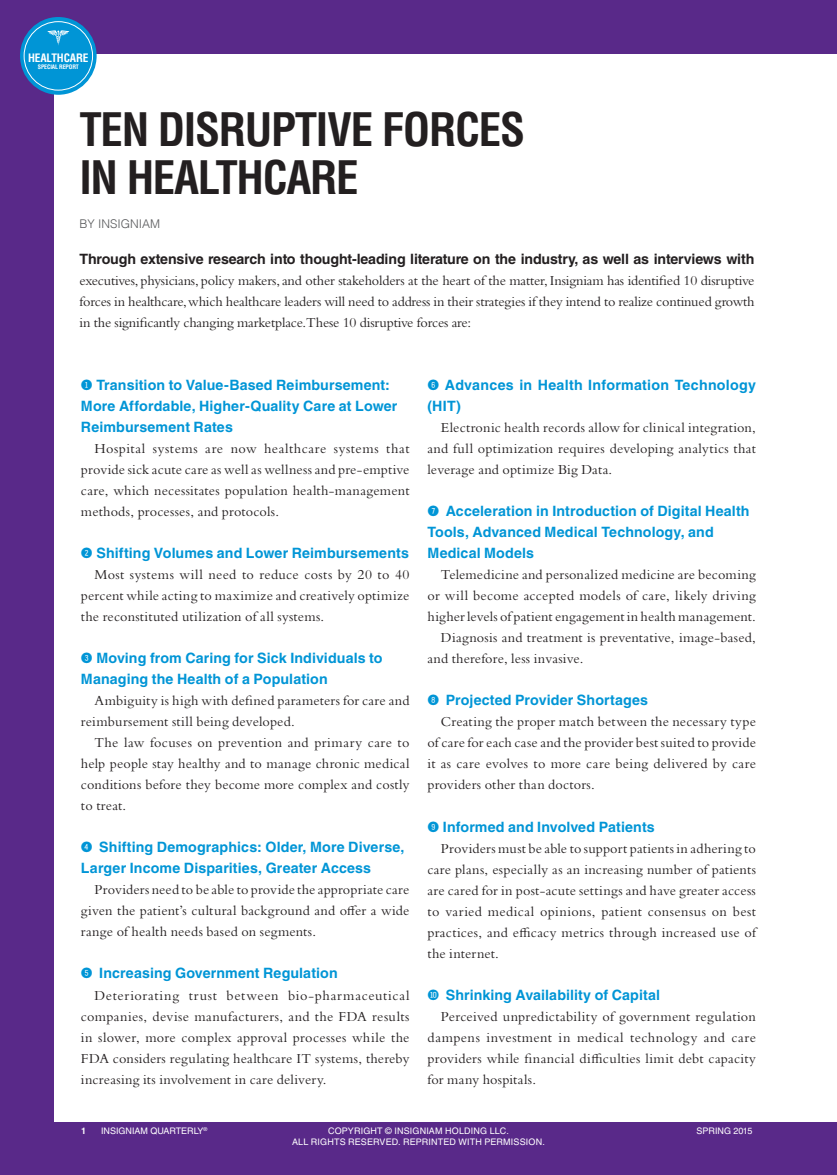
<style>
.page{position:relative;width:837px;height:1175px;background:#fff}
.page>*{position:absolute;margin:0;border:0;box-sizing:border-box;transform-origin:0 0}
.t1{font:700 condensed 45px/48px "Helvetica LT Std";letter-spacing:-.03em;color:#231f20}
.t2{font:14.25px/21px "Bembo Std";letter-spacing:.015em;color:#231f20;text-align:justify}
.t3{font:700 14.25px/21px "Helvetica LT Std";letter-spacing:.01em;color:#0095d6}
.t4{font:700 14.25px "Helvetica LT Std";letter-spacing:-.01em;color:#231f20}
.t5{font:300 12px "Helvetica";color:#58595b}
.t6{font:700 condensed 11.4px "Helvetica LT Std";letter-spacing:-.01em;color:#fff}
.t7{font:9px/10.8px "Helvetica LT Std";letter-spacing:.015em;color:#fff;text-align:center}
.t8{font:700 9px "Helvetica LT Std";color:#fff}
.t9{font:700 condensed 6px "Helvetica LT Std";letter-spacing:-.025em;color:#fff}
.s1{font-family:"Fyra Numeric Circle Closed";font-weight:400}
</style>
<div class="page">
<div style="left:0;top:0;width:837px;height:1174px;background:#592989"></div>
<div style="left:54px;top:54px;width:783px;height:1067px;background:#fff"></div>
<div style="left:20px;top:17px;width:77px;height:78px;background:#0095d6;border-radius:50%"></div>
<div style="left:24px;top:21px;width:69px;height:69px;border:1px solid #fff;border-radius:50%"></div>
<svg style="left:47px;top:30px;width:22px;height:15px"></svg>
<p class="t6" style="left:28px;top:50px;width:62px">HEALTHCARE</p>
<p class="t9" style="left:38px;top:63px;width:42px">SPECIAL REPORT</p>
<h1 class="t1" style="left:80px;top:105px;width:447px">TEN DISRUPTIVE FORCES<br>IN HEALTHCARE</h1>
<p class="t5" style="left:80px;top:216px;width:82px">BY INSIGNIAM</p>
<p class="t4" style="left:80px;top:250px;width:676px">Through extensive research into thought-leading literature on the industry, as well as interviews with</p>
<p class="t2" style="left:80px;top:270px;width:677px">executives, physicians, policy makers, and other stakeholders at the heart of the matter, Insigniam has identified 10 disruptive forces in healthcare, which healthcare leaders will need to address in their strategies if they intend to realize continued growth in the significantly changing marketplace.These 10 disruptive forces are:</p>
<p class="t3" style="left:81px;top:374px;width:318px"><span class="s1">1</span> Transition to Value-Based Reimbursement:<br>More Affordable, Higher-Quality Care at Lower<br>Reimbursement Rates</p>
<p class="t2" style="left:81px;top:438px;width:330px;text-indent:13px">Hospital systems are now healthcare systems that provide sick acute care as well as wellness and pre-emptive care, which necessitates population health-management methods, processes, and protocols.</p>
<p class="t3" style="left:81px;top:542px;width:330px"><span class="s1">2</span> Shifting Volumes and Lower Reimbursements</p>
<p class="t2" style="left:81px;top:564px;width:330px;text-indent:13px">Most systems will need to reduce costs by 20 to 40 percent while acting to maximize and creatively optimize the reconstituted utilization of all systems.</p>
<p class="t3" style="left:81px;top:647px;width:303px"><span class="s1">3</span> Moving from Caring for Sick Individuals to<br>Managing the Health of a Population</p>
<p class="t2" style="left:81px;top:690px;width:330px;text-indent:13px">Ambiguity is high with defined parameters for care and reimbursement still being developed.</p>
<p class="t2" style="left:81px;top:732px;width:330px;text-indent:13px">The law focuses on prevention and primary care to help people stay healthy and to manage chronic medical conditions before they become more complex and costly to treat.</p>
<p class="t3" style="left:81px;top:836px;width:325px"><span class="s1">4</span> Shifting Demographics: Older, More Diverse,<br>Larger Income Disparities, Greater Access</p>
<p class="t2" style="left:81px;top:879px;width:330px;text-indent:13px">Providers need to be able to provide the appropriate care given the patient’s cultural background and offer a wide range of health needs based on segments.</p>
<p class="t3" style="left:81px;top:962px;width:258px"><span class="s1">5</span> Increasing Government Regulation</p>
<p class="t2" style="left:81px;top:984px;width:330px;text-indent:13px">Deteriorating trust between bio-pharmaceutical companies, devise manufacturers, and the FDA results in slower, more complex approval processes while the FDA considers regulating healthcare IT systems, thereby increasing its involvement in care delivery.</p>
<p class="t3" style="left:427px;top:374px;width:330px"><span class="s1">6</span> Advances in Health Information Technology (HIT)</p>
<p class="t2" style="left:427px;top:417px;width:330px;text-indent:13px">Electronic health records allow for clinical integration, and full optimization requires developing analytics that leverage and optimize Big Data.</p>
<p class="t3" style="left:427px;top:500px;width:324px"><span class="s1">7</span> Acceleration in Introduction of Digital Health<br>Tools, Advanced Medical Technology, and<br>Medical Models</p>
<p class="t2" style="left:441px;top:564px;width:316px">Telemedicine and personalized medicine are becoming</p>
<p class="t2" style="left:427px;top:585px;width:330px">or will become accepted models of care, likely driving</p>
<p class="t2" style="left:427px;top:606px;width:330px">higher levels of patient engagement in health management.</p>
<p class="t2" style="left:441px;top:627px;width:316px">Diagnosis and treatment is preventative, image-based,</p>
<p class="t2" style="left:427px;top:648px;width:157px">and therefore, less invasive.</p>
<p class="t3" style="left:427px;top:689px;width:222px"><span class="s1">8</span> Projected Provider Shortages</p>
<p class="t2" style="left:427px;top:711px;width:330px;text-indent:13px">Creating the proper match between the necessary type of care for each case and the provider best suited to provide it as care evolves to more care being delivered by care providers other than doctors.</p>
<p class="t3" style="left:427px;top:815px;width:229px"><span class="s1">9</span> Informed and Involved Patients</p>
<p class="t2" style="left:427px;top:837px;width:330px;text-indent:13px">Providers must be able to support patients in adhering to care plans, especially as an increasing number of patients are cared for in post-acute settings and have greater access to varied medical opinions, patient consensus on best practices, and efficacy metrics through increased use of the internet.</p>
<p class="t3" style="left:427px;top:983px;width:234px"><span class="s1">q</span> Shrinking Availability of Capital</p>
<p class="t2" style="left:427px;top:1005px;width:330px;text-indent:13px">Perceived unpredictability of government regulation dampens investment in medical technology and care providers while financial difficulties limit debt capacity for many hospitals.</p>
<p class="t8" style="left:81px;top:1125px;width:7px">1</p>
<p class="t7" style="left:101px;top:1125px;width:108px">INSIGNIAM QUARTERLY<sup>®</sup></p>
<p class="t7" style="left:292px;top:1125px;width:254px">COPYRIGHT © INSIGNIAM HOLDING LLC.<br>ALL RIGHTS RESERVED. REPRINTED WITH PERMISSION.</p>
<p class="t7" style="left:697px;top:1125px;width:57px">SPRING 2015</p>
</div>
